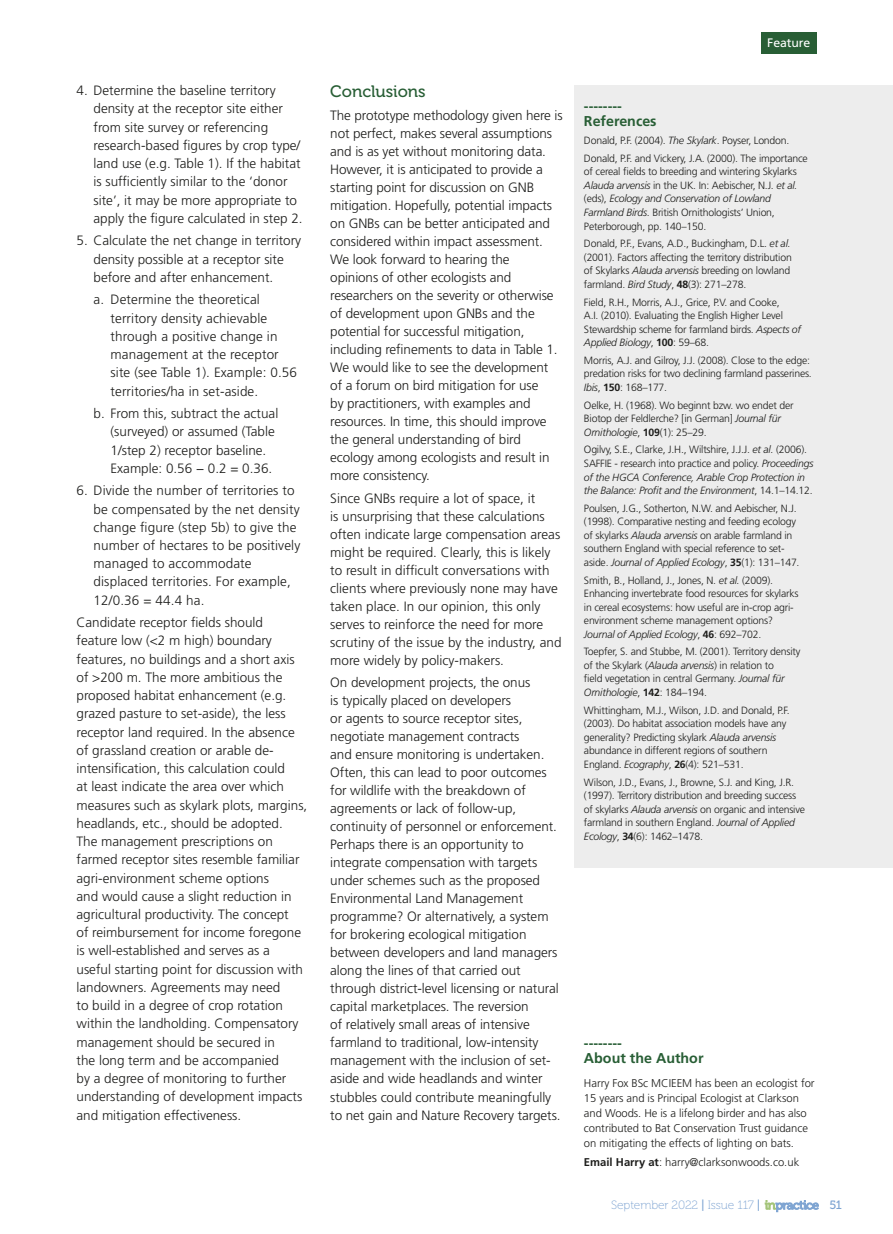
<style>
.page{position:relative;width:893px;height:1234px;background:#fff}
.page>*{position:absolute;margin:0;border:0;box-sizing:border-box;transform-origin:0 0}
.t1{font:16.5px "Museo 500";color:#285e35}
.t2{font:700 14.25px/15px "Frutiger LT Std";color:#285e35}
.t3{font:300 13.5px/18px "Frutiger LT Std";color:#1d1d1b}
.t4{font:12.3px "Frutiger LT Std";letter-spacing:-.01em;color:#fff}
.t5{font:12px "Museo 100";letter-spacing:-.01em;color:#7ea4d2}
.t6{font:12px "Museo 500";color:#7ea4d2}
.t7{font:300 11.25px/15px "Frutiger LT Std";letter-spacing:-.005em;color:#1d1d1b}
.t8{font:300 10.5px/13.5px "Frutiger LT Std";letter-spacing:-.02em;color:#1d1d1b}
.s1{font-style:italic}
.s2{font-weight:700}
.s3{font-family:"Museo 500"}
</style>
<div class="page">
<div style="left:761px;top:32px;width:55px;height:21px;background:#285e35"></div>
<div style="left:574px;top:85px;width:319px;height:782px;background:#ededed"></div>
<svg style="left:765px;top:1200px;width:54px;height:11px"></svg>
<p class="t3" style="left:94px;top:82px;width:211px;text-indent:-17px">4. Determine the baseline territory density at the receptor site either from site survey or referencing research-based figures by crop type/ land use (e.g. Table 1). If the habitat is sufficiently similar to the ‘donor site’, it may be more appropriate to apply the figure calculated in step 2.</p>
<p class="t3" style="left:94px;top:232px;width:209px;text-indent:-17px">5. Calculate the net change in territory density possible at a receptor site before and after enhancement.</p>
<p class="t3" style="left:111px;top:291px;width:188px;text-indent:-17px">a. Determine the theoretical territory density achievable through a positive change in management at the receptor site (see Table 1). Example: 0.56 territories/ha in set-aside.</p>
<p class="t3" style="left:111px;top:404px;width:169px;text-indent:-17px">b. From this, subtract the actual (surveyed) or assumed (Table<br>1/step 2) receptor baseline.<br>Example: 0.56 − 0.2 = 0.36.</p>
<p class="t3" style="left:94px;top:481px;width:208px;text-indent:-17px">6. Divide the number of territories to be compensated by the net density change figure (step 5b) to give the number of hectares to be positively managed to accommodate displaced territories. For example,<br>12/0.36 = 44.4 ha.</p>
<p class="t3" style="left:77px;top:613px;width:232px">Candidate receptor fields should feature low (&lt;2 m high) boundary features, no buildings and a short axis of &gt;200 m. The more ambitious the proposed habitat enhancement (e.g. grazed pasture to set-aside), the less receptor land required. In the absence of grassland creation or arable de&shy;intensification, this calculation could<br>at least indicate the area over which measures such as skylark plots, margins, headlands, etc., should be adopted.<br>The management prescriptions on farmed receptor sites resemble familiar agri-environment scheme options<br>and would cause a slight reduction in agricultural productivity. The concept<br>of reimbursement for income foregone is well-established and serves as a useful starting point for discussion with landowners. Agreements may need<br>to build in a degree of crop rotation within the landholding. Compensatory management should be secured in<br>the long term and be accompanied<br>by a degree of monitoring to further understanding of development impacts and mitigation effectiveness.</p>
<p class="t1" style="left:330px;top:83px;width:97px">Conclusions</p>
<p class="t3" style="left:330px;top:106px;width:234px">The prototype methodology given here is not perfect, makes several assumptions and is as yet without monitoring data.<br>However, it is anticipated to provide a starting point for discussion on GNB mitigation. Hopefully, potential impacts on GNBs can be better anticipated and considered within impact assessment.<br>We look forward to hearing the<br>opinions of other ecologists and researchers on the severity or otherwise of development upon GNBs and the potential for successful mitigation, including refinements to data in Table 1.<br>We would like to see the development of a forum on bird mitigation for use<br>by practitioners, with examples and resources. In time, this should improve the general understanding of bird ecology among ecologists and result in more consistency.</p>
<p class="t3" style="left:330px;top:489px;width:233px">Since GNBs require a lot of space, it<br>is unsurprising that these calculations often indicate large compensation areas might be required. Clearly, this is likely to result in difficult conversations with clients where previously none may have taken place. In our opinion, this only serves to reinforce the need for more scrutiny of the issue by the industry, and more widely by policy-makers.</p>
<p class="t3" style="left:330px;top:673px;width:232px">On development projects, the onus<br>is typically placed on developers<br>or agents to source receptor sites, negotiate management contracts<br>and ensure monitoring is undertaken.<br>Often, this can lead to poor outcomes for wildlife with the breakdown of agreements or lack of follow-up, continuity of personnel or enforcement.<br>Perhaps there is an opportunity to integrate compensation with targets under schemes such as the proposed Environmental Land Management programme? Or alternatively, a system for brokering ecological mitigation between developers and land managers along the lines of that carried out through district-level licensing or natural capital marketplaces. The reversion<br>of relatively small areas of intensive farmland to traditional, low-intensity management with the inclusion of set&shy;aside and wide headlands and winter stubbles could contribute meaningfully to net gain and Nature Recovery targets.</p>
<p class="t4" style="left:767px;top:35px;width:45px">Feature</p>
<p class="t2" style="left:584px;top:99px;width:74px">--------<br>References</p>
<p class="t8" style="left:584px;top:132px;width:225px;line-height:17.7px">Donald, P.F. (2004). <span class="s1">The Skylark</span>. Poyser, London.<br>Donald, P.F. and Vickery, J.A. (2000). The importance</p>
<p class="t8" style="left:584px;top:165px;width:215px">of cereal fields to breeding and wintering Skylarks <span class="s1">Alauda arvensis</span> in the UK. In: Aebischer, N.J. <span class="s1">et al. </span>(eds), <span class="s1">Ecology and Conservation of Lowland Farmland Birds</span>. British Ornithologists’ Union, Peterborough, pp. 140–150.</p>
<p class="t8" style="left:584px;top:237px;width:209px">Donald, P.F., Evans, A.D., Buckingham, D.L. <span class="s1">et al. </span>(2001). Factors affecting the territory distribution of Skylarks <span class="s1">Alauda arvensis</span> breeding on lowland farmland. <span class="s1">Bird Study</span>, <span class="s2">48</span>(3): 271–278.</p>
<p class="t8" style="left:584px;top:295px;width:219px">Field, R.H., Morris, A.J., Grice, P.V. and Cooke,<br>A.I. (2010). Evaluating the English Higher Level Stewardship scheme for farmland birds. <span class="s1">Aspects of Applied Biology</span>, <span class="s2">100</span>: 59–68.</p>
<p class="t8" style="left:584px;top:353px;width:229px">Morris, A.J. and Gilroy, J.J. (2008). Close to the edge: predation risks for two declining farmland passerines.<br><span class="s1">Ibis</span>, <span class="s2">150</span>: 168–177.</p>
<p class="t8" style="left:584px;top:398px;width:211px">Oelke, H. (1968). Wo beginnt bzw. wo endet der<br>Biotop der Feldlerche? [in German] <span class="s1">Journal für<br>Ornithologie</span>, <span class="s2">109</span>(1): 25–29.</p>
<p class="t8" style="left:584px;top:443px;width:231px">Ogilvy, S.E., Clarke, J.H., Wiltshire, J.J.J. <span class="s1">et al.</span> (2006).<br>SAFFIE - research into practice and policy. <span class="s1">Proceedings of the HGCA Conference, Arable Crop Protection in the Balance: Profit and the Environment</span>, 14.1–14.12.</p>
<p class="t8" style="left:584px;top:501px;width:217px">Poulsen, J.G., Sotherton, N.W. and Aebischer, N.J. (1998). Comparative nesting and feeding ecology of skylarks <span class="s1">Alauda arvensis</span> on arable farmland in southern England with special reference to set&shy;aside. <span class="s1">Journal of Applied Ecology</span>, <span class="s2">35</span>(1): 131–147.</p>
<p class="t8" style="left:584px;top:573px;width:216px">Smith, B., Holland, J., Jones, N. <span class="s1">et al.</span> (2009).<br>Enhancing invertebrate food resources for skylarks in cereal ecosystems: how useful are in-crop agri&shy;environment scheme management options?<br><span class="s1">Journal of Applied Ecology</span>, <span class="s2">46</span>: 692–702.</p>
<p class="t8" style="left:584px;top:645px;width:218px">Toepfer, S. and Stubbe, M. (2001). Territory density of the Skylark (<span class="s1">Alauda arvensis</span>) in relation to<br>field vegetation in central Germany. <span class="s1">Journal für Ornithologie</span>, <span class="s2">142</span>: 184–194.</p>
<p class="t8" style="left:584px;top:703px;width:207px">Whittingham, M.J., Wilson, J.D. and Donald, P.F. (2003). Do habitat association models have any generality? Predicting skylark <span class="s1">Alauda arvensis </span>abundance in different regions of southern England. <span class="s1">Ecography</span>, <span class="s2">26</span>(4): 521–531.</p>
<p class="t8" style="left:584px;top:775px;width:223px">Wilson, J.D., Evans, J., Browne, S.J. and King, J.R. (1997). Territory distribution and breeding success of skylarks <span class="s1">Alauda arvensis</span> on organic and intensive farmland in southern England. <span class="s1">Journal of Applied Ecology</span>, <span class="s2">34</span>(6): 1462–1478.</p>
<p class="t2" style="left:584px;top:1035px;width:121px">--------<br>About the Author</p>
<p class="t7" style="left:584px;top:1075px;width:232px">Harry Fox BSc MCIEEM has been an ecologist for 15 years and is Principal Ecologist at Clarkson and Woods. He is a lifelong birder and has also contributed to Bat Conservation Trust guidance on mitigating the effects of lighting on bats.</p>
<p class="t7" style="left:584px;top:1154px;width:217px"><span class="s2">Email Harry at</span>: harry@clarksonwoods.co.uk</p>
<p class="t5" style="left:611px;top:1198px;width:151px">September 2022 <span class="s3">|</span> Issue 117 <span class="s3">|</span></p>
<p class="t6" style="left:829px;top:1197px;width:14px">51</p>
</div>
